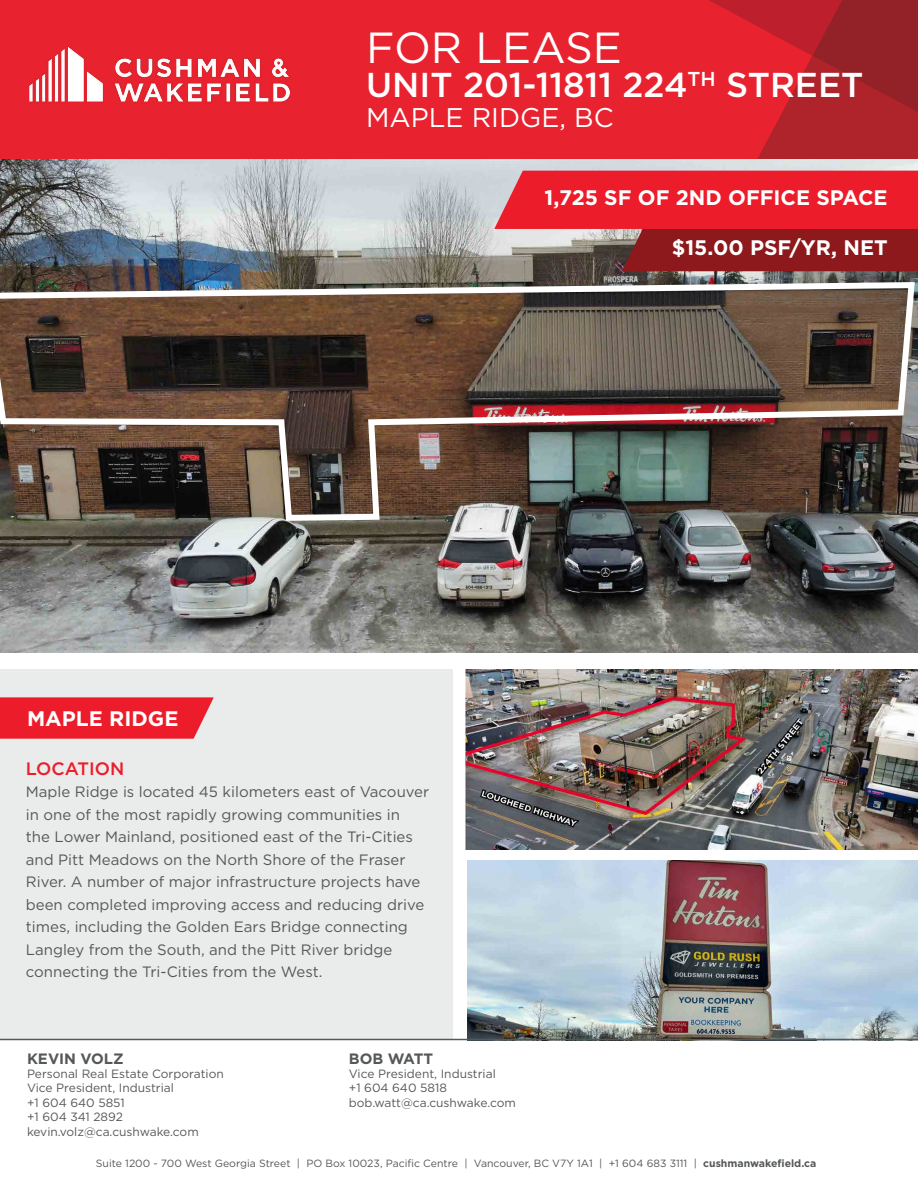
<style>
.page{position:relative;width:918px;height:1188px;background:#fff}
.page>*{position:absolute;margin:0;border:0;box-sizing:border-box;transform-origin:0 0}
.t1{font:43.5px "Gotham";color:#fff}
.t2{font:500 34.5px "Gotham";color:#fff}
.t3{font:27px "Gotham";color:#fff}
.t4{font:700 21px "Gotham";color:#fff}
.t5{font:500 18px "Gotham";color:#ed1c2b}
.t6{font:15px/22.5px "Gotham";color:#555859}
.t7{font:700 15px "Gotham";color:#555859}
.t8{font:12px/14.4px "Gotham";color:#555859}
.t9{font:10.5px "Gotham";color:#555859}
.s1{font-weight:700}
</style>
<div class="page">
<div style="left:0;top:0;width:918px;height:160px;background:#e8222e"></div>
<svg style="left:708px;top:0;width:210px;height:160px"></svg>
<img style="left:29px;top:46px;width:261px;height:58px">
<img style="left:465px;top:669px;width:453px;height:181px">
<img style="left:467px;top:860px;width:451px;height:179px">
<div style="left:0;top:669px;width:453px;height:371px;background:#eaeceb"></div>
<svg style="left:0;top:697px;width:214px;height:42px;background:#ec2836"></svg>
<img style="left:0;top:160px;width:918px;height:492px">
<img style="left:0;top:279px;width:918px;height:245px">
<hr style="left:0;top:1039px;width:918px;height:1px;background:#555859">
<svg style="left:494px;top:171px;width:424px;height:100px;background:#c52f37"></svg>
<h1 class="t1" style="left:366px;top:20px;width:257px">FOR LEASE</h1>
<h2 class="t2" style="left:366px;top:63px;width:499px">UNIT 201-11811 224<sup>TH</sup> STREET</h2>
<h3 class="t3" style="left:366px;top:101px;width:249px">MAPLE RIDGE, BC</h3>
<h3 class="t4" style="left:545px;top:184px;width:345px">1,725 SF OF 2ND OFFICE SPACE</h3>
<h3 class="t4" style="left:672px;top:234px;width:217px">$15.00 PSF/YR, NET</h3>
<h3 class="t4" style="left:27px;top:705px;width:153px">MAPLE RIDGE</h3>
<p class="t5" style="left:26px;top:757px;width:100px">LOCATION</p>
<p class="t6" style="left:26px;top:781px;width:405px">Maple Ridge is located 45 kilometers east of Vacouver in one of the most rapidly growing communities in<br>the Lower Mainland, positioned east of the Tri-Cities and Pitt Meadows on the North Shore of the Fraser River. A number of major infrastructure projects have been completed improving access and reducing drive times, including the Golden Ears Bridge connecting Langley from the South, and the Pitt River bridge connecting the Tri-Cities from the West.</p>
<p class="t7" style="left:27px;top:1048px;width:98px">KEVIN VOLZ</p>
<p class="t8" style="left:27px;top:1066px;width:198px">Personal Real Estate Corporation<br>Vice President, Industrial<br>+1 604 640 5851<br>+1 604 341 2892 kevin.volz@ca.cushwake.com</p>
<p class="t7" style="left:349px;top:1048px;width:86px">BOB WATT</p>
<p class="t8" style="left:349px;top:1066px;width:169px">Vice President, Industrial<br>+1 604 640 5818 bob.watt@ca.cushwake.com</p>
<p class="t9" style="left:96px;top:1157px;width:722px">Suite 1200 - 700 West Georgia Street | PO Box 10023, Pacific Centre | Vancouver, BC V7Y 1A1 | +1 604 683 3111 | <span class="s1">cushmanwakefield.ca</span></p>
</div>
